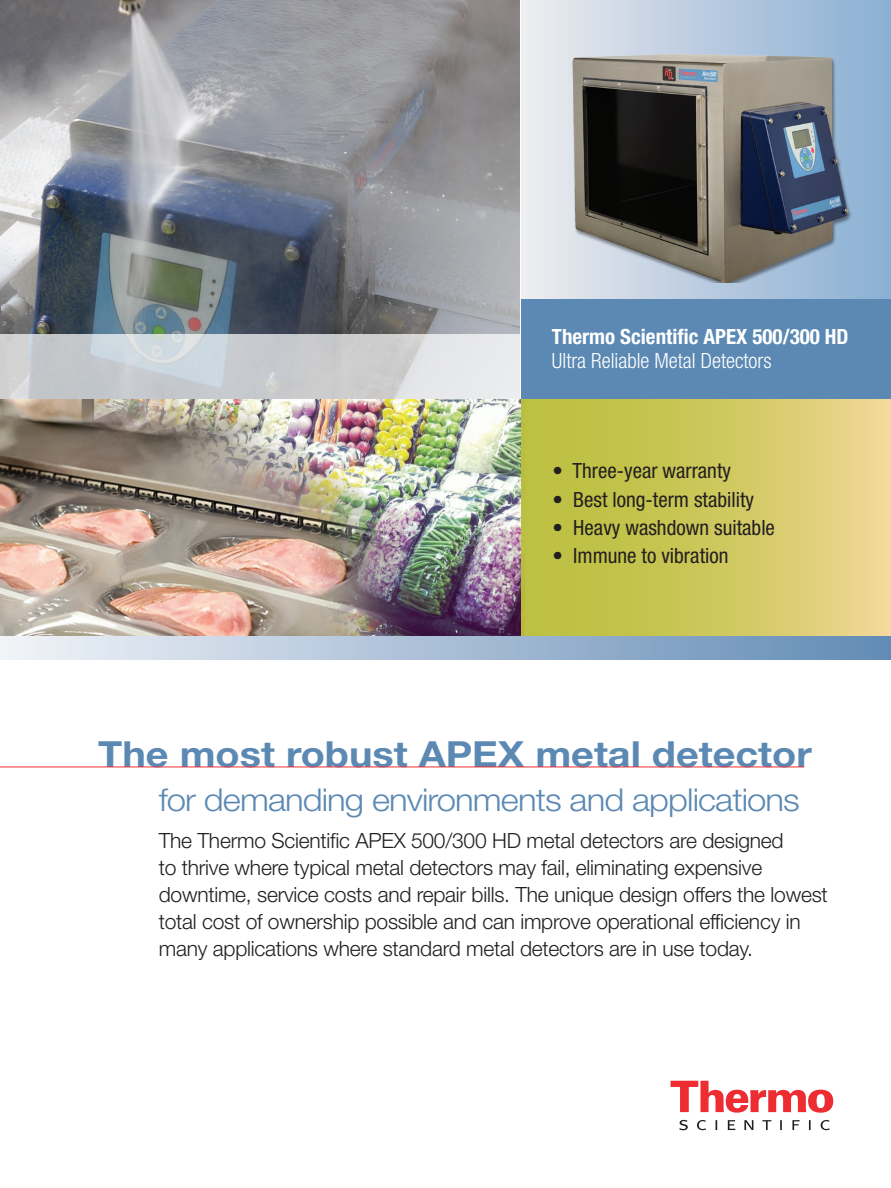
<style>
.page{position:relative;width:891px;height:1188px;background:#fff}
.page>*{position:absolute;margin:0;border:0;box-sizing:border-box;transform-origin:0 0}
.t1{font:700 36px "Helvetica Neue LT Std";color:#5b89b3;scale:1.1 1}
.t2{font:300 31.5px "Helvetica Neue LT Std";letter-spacing:-.025em;color:#5b89b3;scale:1.1 1}
.t3{font:300 21px/27px "Helvetica Neue LT Std";letter-spacing:-.01em;color:#231f20}
.t4{font:condensed 21px "Helvetica Neue LT Std";color:#231f20}
.t5{font:700 condensed 21px "Helvetica Neue LT Std";color:#fff}
.t6{font:300 condensed 21px "Helvetica Neue LT Std";color:#fff}
</style>
<div class="page">
<img style="left:0;top:399px;width:521px;height:237px">
<img style="left:0;top:0;width:520px;height:334px">
<div style="left:522px;top:0;width:369px;height:301px;background:linear-gradient(to right,#ecebef,#89aed3)"></div>
<div style="left:521px;top:398px;width:370px;height:244px;background:linear-gradient(to right,#b4bd34,#edd590)"></div>
<div style="left:0;top:636px;width:891px;height:24px;background:linear-gradient(to right,#f1f3f8,#618ab4)"></div>
<div style="left:521px;top:299px;width:370px;height:100px;background:#5b89b3"></div>
<svg style="left:0;top:334px;width:520px;height:65px;background:#d0d2d6"></svg>
<hr style="left:0;top:767px;width:804px;height:1px;background:#ee2d33">
<svg style="left:671px;top:1081px;width:162px;height:32px"></svg>
<svg style="left:679px;top:1120px;width:151px;height:10px"></svg>
<img style="left:544px;top:8px;width:347px;height:275px">
<p class="t5" style="left:552px;top:324px;width:298px">Thermo Scientific APEX 500/300 HD</p>
<p class="t6" style="left:552px;top:349px;width:221px">Ultra Reliable Metal Detectors</p>
<p class="t4" style="left:553px;top:459px;width:180px">• Three-year warranty</p>
<p class="t4" style="left:553px;top:487px;width:203px">• Best long-term stability</p>
<p class="t4" style="left:553px;top:515px;width:224px">• Heavy washdown suitable</p>
<p class="t4" style="left:553px;top:544px;width:177px">• Immune to vibration</p>
<h1 class="t1" style="left:98px;top:731px;width:650px">The most robust APEX metal detector</h1>
<h2 class="t2" style="left:159px;top:781px;width:584px">for demanding environments and applications</h2>
<p class="t3" style="left:159px;top:826px;width:670px">The Thermo Scientific APEX 500/300 HD metal detectors are designed<br>to thrive where typical metal detectors may fail, eliminating expensive downtime, service costs and repair bills. The unique design offers the lowest total cost of ownership possible and can improve operational efficiency in many applications where standard metal detectors are in use today.</p>
</div>
